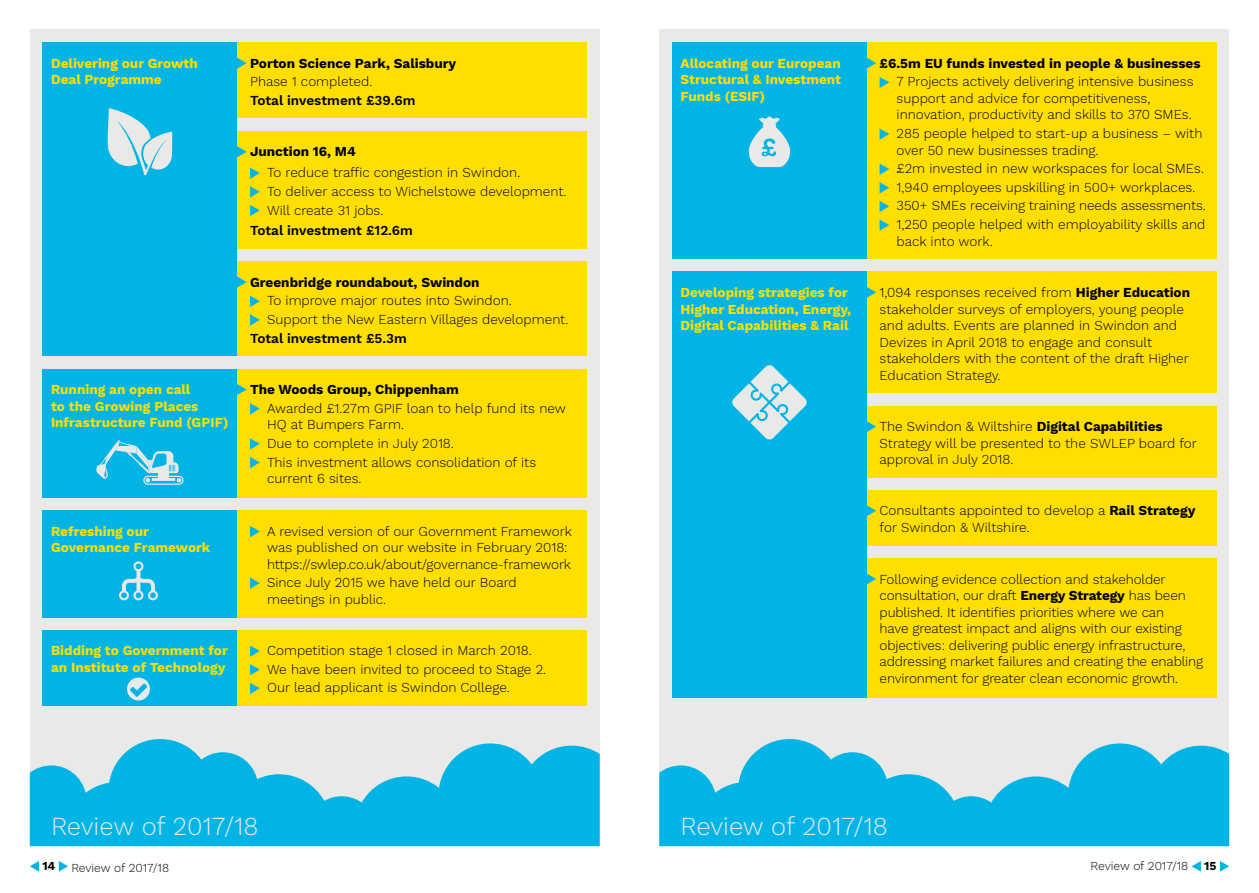
<style>
.page{position:relative;width:1259px;height:893px;background:#fff}
.page>*{position:absolute;margin:0;border:0;box-sizing:border-box;transform-origin:0 0}
.t1{font:300 25.5px "Work Sans";color:#e9eae8}
.t2{font:300 13.5px/16.5px "Work Sans";color:#000}
.t3{font:700 13.5px/16.5px "Work Sans";color:#ffdf00}
.t4{font:700 13.5px "Work Sans";color:#000}
.t5{font:600 13.5px "Work Sans";color:#000}
.t6{font:300 12px "Work Sans";color:#000}
.t7{font:700 12px "Work Sans";color:#000}
.s1{font-weight:700}
</style>
<div class="page">
<div style="left:30px;top:30px;width:570px;height:816px;background:#e9eae8"></div>
<div style="left:659px;top:30px;width:570px;height:816px;background:#e9eae8"></div>
<svg style="left:30px;top:861px;width:9px;height:11px"></svg>
<svg style="left:59px;top:861px;width:9px;height:11px"></svg>
<svg style="left:1191px;top:861px;width:10px;height:11px"></svg>
<svg style="left:1220px;top:861px;width:9px;height:11px"></svg>
<div style="left:43px;top:43px;width:194px;height:313px;background:#00b5e5"></div>
<div style="left:237px;top:43px;width:350px;height:75px;background:#ffdf00"></div>
<div style="left:237px;top:131px;width:350px;height:118px;background:#ffdf00"></div>
<svg style="left:250px;top:186px;width:10px;height:11px"></svg>
<svg style="left:250px;top:205px;width:10px;height:11px"></svg>
<div style="left:237px;top:261px;width:350px;height:95px;background:#ffdf00"></div>
<svg style="left:250px;top:314px;width:10px;height:11px"></svg>
<svg style="left:237px;top:57px;width:10px;height:12px"></svg>
<svg style="left:237px;top:146px;width:23px;height:33px"></svg>
<svg style="left:237px;top:276px;width:23px;height:31px"></svg>
<div style="left:867px;top:43px;width:349px;height:216px;background:#ffdf00"></div>
<svg style="left:879px;top:128px;width:10px;height:12px"></svg>
<svg style="left:879px;top:164px;width:10px;height:11px"></svg>
<svg style="left:879px;top:182px;width:10px;height:11px"></svg>
<svg style="left:879px;top:201px;width:10px;height:11px"></svg>
<svg style="left:879px;top:219px;width:10px;height:12px"></svg>
<svg style="left:867px;top:58px;width:22px;height:30px"></svg>
<div style="left:672px;top:43px;width:195px;height:216px;background:#00b5e5"></div>
<svg style="left:749px;top:116px;width:41px;height:51px"></svg>
<div style="left:43px;top:369px;width:194px;height:128px;background:#00b5e5"></div>
<div style="left:237px;top:369px;width:350px;height:128px;background:#ffdf00"></div>
<svg style="left:250px;top:438px;width:10px;height:11px"></svg>
<svg style="left:250px;top:457px;width:10px;height:11px"></svg>
<svg style="left:237px;top:384px;width:23px;height:30px"></svg>
<svg style="left:96px;top:440px;width:87px;height:45px"></svg>
<svg style="left:30px;top:739px;width:570px;height:107px;fill:#00b5e5"></svg>
<svg style="left:659px;top:739px;width:570px;height:107px;fill:#00b5e5"></svg>
<div style="left:237px;top:630px;width:350px;height:76px;background:#ffdf00"></div>
<svg style="left:250px;top:645px;width:10px;height:12px"></svg>
<svg style="left:250px;top:664px;width:10px;height:11px"></svg>
<svg style="left:250px;top:683px;width:10px;height:11px"></svg>
<div style="left:43px;top:630px;width:194px;height:76px;background:#00b5e5"></div>
<svg style="left:127px;top:678px;width:23px;height:22px"></svg>
<svg style="left:107px;top:108px;width:65px;height:68px"></svg>
<div style="left:867px;top:272px;width:349px;height:121px;background:#ffdf00"></div>
<div style="left:867px;top:406px;width:349px;height:71px;background:#ffdf00"></div>
<svg style="left:867px;top:287px;width:9px;height:11px"></svg>
<svg style="left:867px;top:421px;width:9px;height:11px"></svg>
<div style="left:672px;top:272px;width:195px;height:426px;background:#00b5e5"></div>
<svg style="left:732px;top:365px;width:74px;height:74px"></svg>
<div style="left:867px;top:490px;width:349px;height:55px;background:#ffdf00"></div>
<div style="left:867px;top:558px;width:349px;height:140px;background:#ffdf00"></div>
<svg style="left:867px;top:505px;width:9px;height:11px"></svg>
<svg style="left:867px;top:573px;width:9px;height:12px"></svg>
<div style="left:237px;top:510px;width:350px;height:107px;background:#ffdf00"></div>
<svg style="left:250px;top:526px;width:10px;height:11px"></svg>
<svg style="left:250px;top:578px;width:10px;height:11px"></svg>
<div style="left:43px;top:510px;width:194px;height:107px;background:#00b5e5"></div>
<svg style="left:119px;top:561px;width:39px;height:39px"></svg>
<p class="t3" style="left:51px;top:56px;width:148px">Delivering our Growth<br>Deal Programme</p>
<p class="t4" style="left:250px;top:55px;width:208px">Porton Science Park, Salisbury</p>
<p class="t2" style="left:250px;top:74px;width:124px">Phase 1 completed.</p>
<p class="t5" style="left:250px;top:93px;width:167px">Total investment £39.6m</p>
<p class="t4" style="left:250px;top:144px;width:107px">Junction 16, M4</p>
<p class="t2" style="left:267px;top:164px;width:301px;line-height:18.6px">To reduce traffic congestion in Swindon.<br>To deliver access to Wichelstowe development.<br>Will create 31 jobs.</p>
<p class="t5" style="left:250px;top:223px;width:164px">Total investment £12.6m</p>
<p class="t4" style="left:250px;top:274px;width:231px">Greenbridge roundabout, Swindon</p>
<p class="t2" style="left:267px;top:292px;width:303px;line-height:18.6px">To improve major routes into Swindon.<br>Support the New Eastern Villages development.</p>
<p class="t5" style="left:250px;top:330px;width:158px">Total investment £5.3m</p>
<p class="t3" style="left:51px;top:382px;width:179px">Running an open call<br>to the Growing Places<br>Infrastructure Fund (GPIF)</p>
<p class="t4" style="left:250px;top:382px;width:210px">The Woods Group, Chippenham</p>
<p class="t2" style="left:267px;top:401px;width:300px">Awarded £1.27m GPIF loan to help fund its new<br>HQ at Bumpers Farm.</p>
<p class="t2" style="left:267px;top:435px;width:271px;line-height:18.6px">Due to complete in July 2018.<br>This investment allows consolidation of its</p>
<p class="t2" style="left:267px;top:471px;width:96px">current 6 sites.</p>
<p class="t3" style="left:51px;top:523px;width:161px">Refreshing our<br>Governance Framework</p>
<p class="t3" style="left:51px;top:643px;width:178px">Bidding to Government for an Institute of Technology</p>
<p class="t2" style="left:267px;top:523px;width:306px">A revised version of our Government Framework was published on our website in February 2018: https://swlep.co.uk/about/governance-framework</p>
<p class="t2" style="left:267px;top:575px;width:251px">Since July 2015 we have held our Board meetings in public.</p>
<p class="t2" style="left:267px;top:642px;width:281px;line-height:18.6px">Competition stage 1 closed in March 2018.<br>We have been invited to proceed to Stage 2.<br>Our lead applicant is Swindon College.</p>
<p class="t3" style="left:680px;top:56px;width:162px;text-align:justify">Allocating our European Structural &amp; Investment Funds (ESIF)</p>
<p class="t3" style="left:680px;top:285px;width:172px">Developing strategies for<br>Higher Education, Energy,<br>Digital Capabilities &amp; Rail</p>
<p class="t4" style="left:879px;top:55px;width:322px">£6.5m EU funds invested in people &amp; businesses</p>
<p class="t2" style="left:896px;top:74px;width:298px">7 Projects actively delivering intensive business support and advice for competitiveness, innovation, productivity and skills to 370 SMEs.</p>
<p class="t2" style="left:896px;top:126px;width:307px">285 people helped to start-up a business – with over 50 new businesses trading.</p>
<p class="t2" style="left:896px;top:160px;width:311px;line-height:18.6px">£2m invested in new workspaces for local SMEs.<br>1,940 employees upskilling in 500+ workplaces.<br>350+ SMEs receiving training needs assessments.<br>1,250 people helped with employability skills and</p>
<p class="t2" style="left:896px;top:233px;width:98px">back into work.</p>
<p class="t2" style="left:879px;top:285px;width:312px">1,094 responses received from <span class="s1">Higher Education </span>stakeholder surveys of employers, young people and adults. Events are planned in Swindon and Devizes in April 2018 to engage and consult stakeholders with the content of the draft Higher Education Strategy.</p>
<p class="t2" style="left:879px;top:419px;width:319px">The Swindon &amp; Wiltshire <span class="s1">Digital Capabilities<br></span>Strategy will be presented to the SWLEP board for approval in July 2018.</p>
<p class="t2" style="left:879px;top:503px;width:317px">Consultants appointed to develop a <span class="s1">Rail Strategy </span>for Swindon &amp; Wiltshire.</p>
<p class="t2" style="left:879px;top:571px;width:325px">Following evidence collection and stakeholder consultation, our draft <span class="s1">Energy Strategy</span> has been published. It identifies priorities where we can<br>have greatest impact and aligns with our existing objectives: delivering public energy infrastructure, addressing market failures and creating the enabling environment for greater clean economic growth.</p>
<h1 class="t1" style="left:51px;top:811px;width:209px">Review of 2017/18</h1>
<h1 class="t1" style="left:680px;top:811px;width:209px">Review of 2017/18</h1>
<p class="t7" style="left:42px;top:859px;width:15px">14</p>
<p class="t6" style="left:71px;top:860px;width:99px">Review of 2017/18</p>
<p class="t6" style="left:1090px;top:859px;width:99px">Review of 2017/18</p>
<p class="t7" style="left:1204px;top:859px;width:14px">15</p>
</div>
